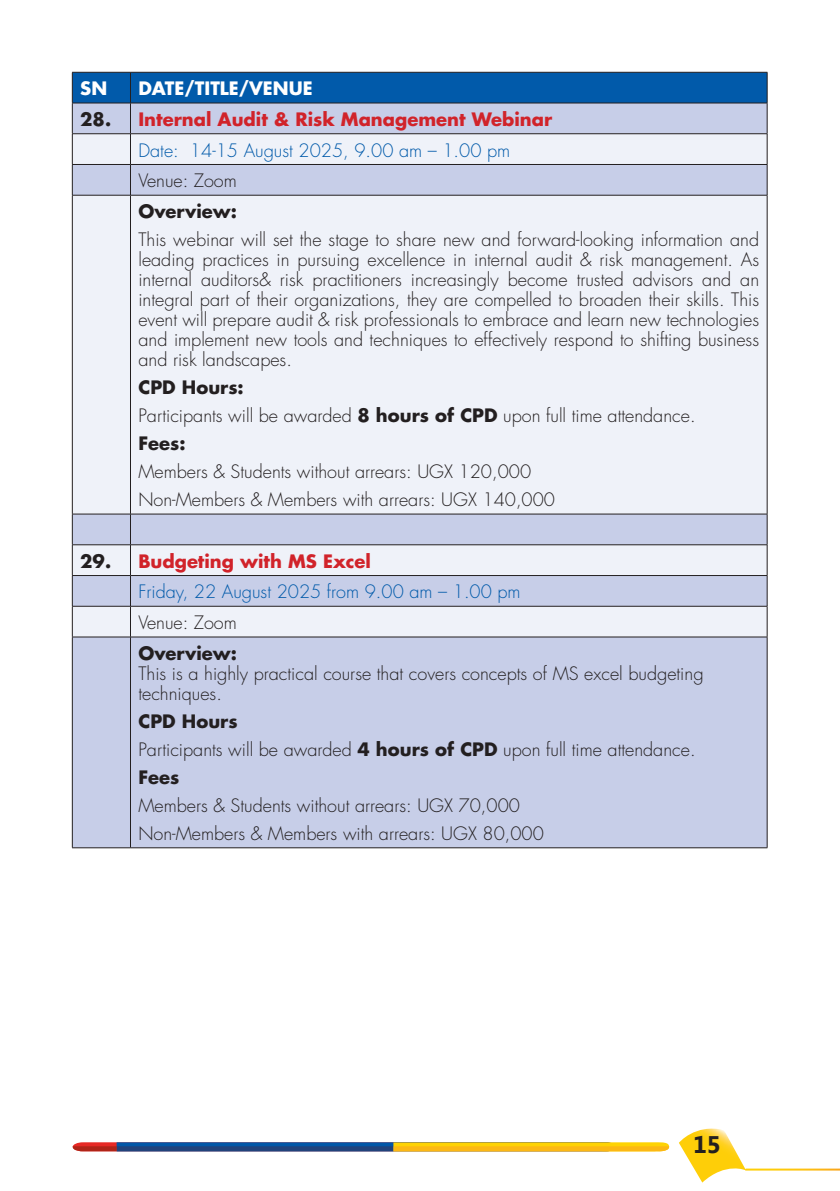
<style>
.page{position:relative;width:840px;height:1191px;background:#fff}
.page>*{position:absolute;margin:0;border:0;box-sizing:border-box;transform-origin:0 0}
.t1{font:700 24px "Myanmar Text";color:#231f20}
.t2{font:300 18px/20px "Futura Std";color:#231f20;text-align:justify}
.t3{font:300 18px "Futura Std";color:#015aaa}
.t4{font:700 18px "Futura Std";color:#d1232a}
.t5{font:700 18px "Futura Std";color:#231f20}
.t6{font:700 18px "Futura Std";color:#fff}
.s1{font-weight:700}
</style>
<div class="page">
<svg style="left:72px;top:1142px;width:597px;height:9px;background:#8d804f"></svg>
<svg style="left:679px;top:1128px;width:66px;height:54px"></svg>
<div style="left:73px;top:73px;width:693px;height:30px;background:#015aaa"></div>
<div style="left:73px;top:104px;width:693px;height:743px;background:#c7cee8"></div>
<svg style="left:73px;top:134px;width:693px;height:502px;fill:#eff2f9"></svg>
<hr style="left:72px;top:72px;width:58px;height:1px;background:#231f20">
<hr style="left:72px;top:73px;width:1px;height:30px;background:#231f20">
<hr style="left:130px;top:72px;width:637px;height:1px;background:#231f20">
<hr style="left:130px;top:73px;width:1px;height:30px;background:#231f20">
<hr style="left:766px;top:73px;width:1px;height:30px;background:#231f20">
<hr style="left:72px;top:103px;width:58px;height:1px;background:#231f20">
<hr style="left:72px;top:103px;width:1px;height:30px;background:#231f20">
<hr style="left:130px;top:103px;width:637px;height:1px;background:#231f20">
<hr style="left:130px;top:103px;width:1px;height:30px;background:#231f20">
<hr style="left:766px;top:103px;width:1px;height:30px;background:#231f20">
<hr style="left:72px;top:133px;width:58px;height:1px;background:#231f20">
<hr style="left:72px;top:134px;width:1px;height:30px;background:#231f20">
<hr style="left:130px;top:133px;width:637px;height:1px;background:#231f20">
<hr style="left:130px;top:134px;width:1px;height:30px;background:#231f20">
<hr style="left:766px;top:134px;width:1px;height:30px;background:#231f20">
<hr style="left:72px;top:164px;width:58px;height:1px;background:#231f20">
<hr style="left:72px;top:165px;width:1px;height:30px;background:#231f20">
<hr style="left:130px;top:164px;width:637px;height:1px;background:#231f20">
<hr style="left:130px;top:165px;width:1px;height:30px;background:#231f20">
<hr style="left:766px;top:165px;width:1px;height:30px;background:#231f20">
<hr style="left:72px;top:195px;width:58px;height:1px;background:#231f20">
<hr style="left:72px;top:195px;width:1px;height:319px;background:#231f20">
<hr style="left:72px;top:514px;width:58px;height:1px;background:#231f20">
<hr style="left:72px;top:514px;width:1px;height:30px;background:#231f20">
<hr style="left:130px;top:514px;width:1px;height:30px;background:#231f20">
<hr style="left:766px;top:514px;width:1px;height:30px;background:#231f20">
<hr style="left:72px;top:544px;width:58px;height:1px;background:#231f20">
<hr style="left:72px;top:545px;width:1px;height:30px;background:#231f20">
<hr style="left:130px;top:544px;width:637px;height:1px;background:#231f20">
<hr style="left:130px;top:545px;width:1px;height:30px;background:#231f20">
<hr style="left:766px;top:545px;width:1px;height:30px;background:#231f20">
<hr style="left:72px;top:575px;width:58px;height:1px;background:#231f20">
<hr style="left:72px;top:576px;width:1px;height:30px;background:#231f20">
<hr style="left:130px;top:575px;width:637px;height:1px;background:#231f20">
<hr style="left:130px;top:576px;width:1px;height:30px;background:#231f20">
<hr style="left:766px;top:576px;width:1px;height:30px;background:#231f20">
<hr style="left:72px;top:606px;width:58px;height:1px;background:#231f20">
<hr style="left:72px;top:606px;width:1px;height:31px;background:#231f20">
<hr style="left:130px;top:606px;width:637px;height:1px;background:#231f20">
<hr style="left:130px;top:606px;width:1px;height:31px;background:#231f20">
<hr style="left:766px;top:606px;width:1px;height:31px;background:#231f20">
<hr style="left:72px;top:636px;width:58px;height:1px;background:#231f20">
<hr style="left:72px;top:637px;width:1px;height:210px;background:#231f20">
<hr style="left:72px;top:847px;width:58px;height:1px;background:#231f20">
<hr style="left:130px;top:637px;width:1px;height:210px;background:#231f20">
<hr style="left:130px;top:636px;width:637px;height:1px;background:#231f20">
<hr style="left:766px;top:637px;width:1px;height:210px;background:#231f20">
<hr style="left:130px;top:847px;width:637px;height:1px;background:#231f20">
<hr style="left:130px;top:195px;width:1px;height:319px;background:#231f20">
<hr style="left:130px;top:195px;width:637px;height:1px;background:#231f20">
<hr style="left:766px;top:195px;width:1px;height:319px;background:#231f20">
<hr style="left:130px;top:514px;width:637px;height:1px;background:#231f20">
<p class="t6" style="left:80px;top:76px;width:28px">SN</p>
<p class="t6" style="left:138px;top:76px;width:176px">DATE/TITLE/VENUE</p>
<p class="t5" style="left:80px;top:107px;width:32px">28.</p>
<p class="t4" style="left:138px;top:107px;width:415px">Internal Audit &amp; Risk Management Webinar</p>
<p class="t3" style="left:138px;top:139px;width:373px">Date: 14-15 August 2025, 9.00 am – 1.00 pm</p>
<p class="t2" style="left:138px;top:171px;width:100px">Venue: Zoom</p>
<p class="t5" style="left:138px;top:199px;width:100px">Overview:</p>
<p class="t2" style="left:138px;top:230px;width:622px">This webinar will set the stage to share new and forward-looking information and leading practices in pursuing excellence in internal audit &amp; risk management. As internal auditors&amp; risk practitioners increasingly become trusted advisors and an integral part of their organizations, they are compelled to broaden their skills. This event will prepare audit &amp; risk professionals to embrace and learn new technologies and implement new tools and techniques to effectively respond to shifting business and risk landscapes.</p>
<p class="t5" style="left:138px;top:375px;width:107px">CPD Hours:</p>
<p class="t2" style="left:138px;top:406px;width:558px">Participants will be awarded <span class="s1">8 hours of CPD</span> upon full time attendance.</p>
<p class="t5" style="left:138px;top:431px;width:49px">Fees:</p>
<p class="t2" style="left:138px;top:462px;width:394px">Members &amp; Students without arrears: UGX 120,000</p>
<p class="t2" style="left:138px;top:490px;width:418px">Non-Members &amp; Members with arrears: UGX 140,000</p>
<p class="t5" style="left:80px;top:549px;width:32px">29.</p>
<p class="t4" style="left:138px;top:549px;width:234px">Budgeting with MS Excel</p>
<p class="t3" style="left:138px;top:581px;width:383px">Friday, 22 August 2025 from 9.00 am – 1.00 pm</p>
<p class="t2" style="left:138px;top:613px;width:100px">Venue: Zoom</p>
<p class="t2" style="left:138px;top:644px;width:566px;text-align:left"><span class="s1">Overview:<br></span>This is a highly practical course that covers concepts of MS excel budgeting techniques.</p>
<p class="t5" style="left:138px;top:709px;width:101px">CPD Hours</p>
<p class="t2" style="left:138px;top:740px;width:558px">Participants will be awarded <span class="s1">4 hours of CPD</span> upon full time attendance.</p>
<p class="t5" style="left:138px;top:765px;width:42px">Fees</p>
<p class="t2" style="left:138px;top:796px;width:383px">Members &amp; Students without arrears: UGX 70,000</p>
<p class="t2" style="left:138px;top:824px;width:407px">Non-Members &amp; Members with arrears: UGX 80,000</p>
<h1 class="t1" style="left:692px;top:1131px;width:29px">15</h1>
</div>
